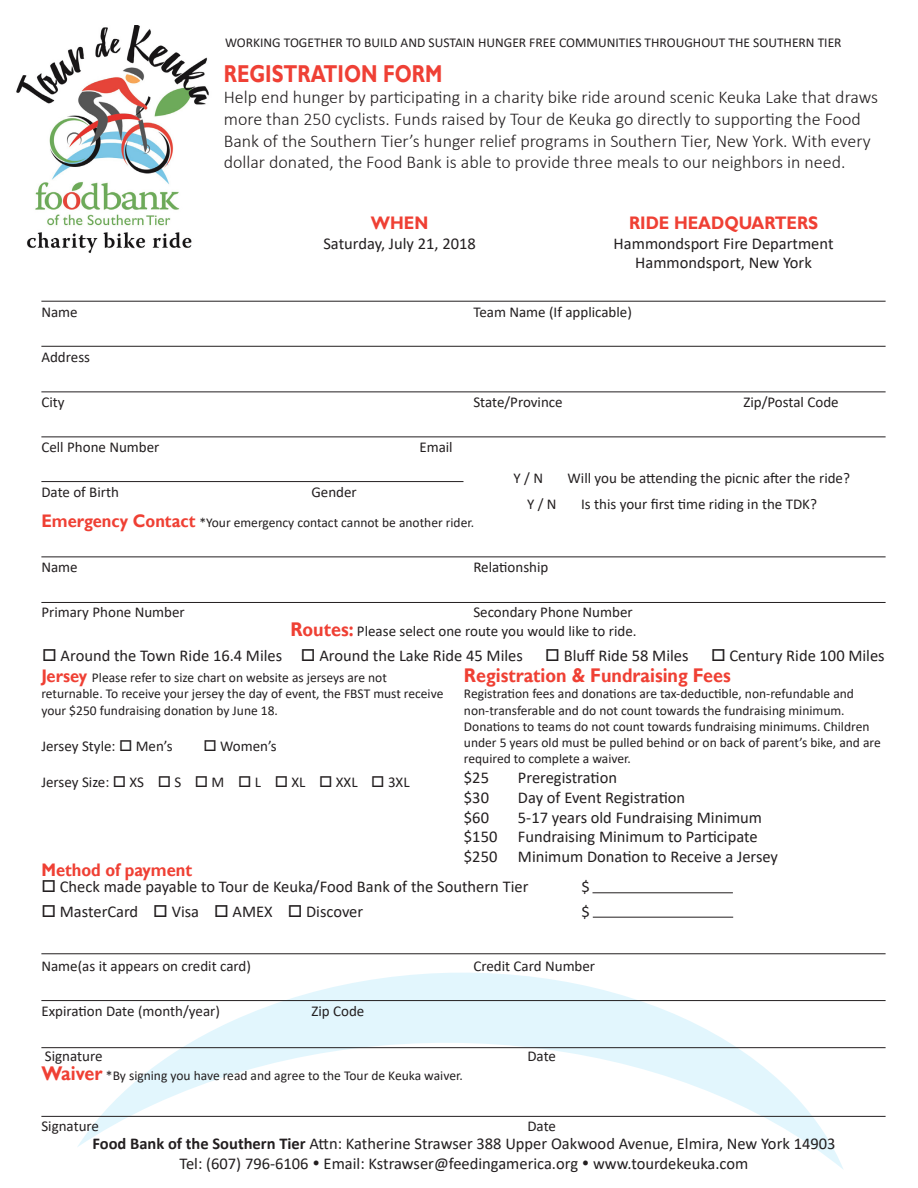
<style>
.page{position:relative;width:918px;height:1188px;background:#fff}
.page>*{position:absolute;margin:0;border:0;box-sizing:border-box;transform-origin:0 0}
.t1{font:700 24.3px "Gill Sans";color:#ef4035;scale:.8 1}
.t2{font:700 19.8px "Gill Sans";color:#ef4034;scale:.91 1}
.t3{font:700 18.15px "Gill Sans";color:#ef4034;scale:.91 1}
.t4{font:300 18px/21.6px "Calibri";color:#231f20}
.t5{font:16.5px "Calibri";color:#231f20}
.t6{font:15px "Calibri";color:#231f20}
.t7{font:13.5px/16.2px "Calibri";color:#231f20}
.s1{font-family:"Gill Sans";font-weight:700;font-size:18.15px;color:#ef4034}
.s2{font-family:"Gill Sans";font-weight:700;font-size:19.8px;color:#ef4034}
.s3{font-weight:700}
</style>
<div class="page">
<svg style="left:77px;top:972px;width:767px;height:197px"></svg>
<img style="left:16px;top:25px;width:193px;height:228px">
<hr style="left:41px;top:953px;width:845px;height:1px;background:#231f20">
<hr style="left:41px;top:1000px;width:845px;height:1px;background:#231f20">
<hr style="left:41px;top:1047px;width:845px;height:1px;background:#231f20">
<hr style="left:592px;top:892px;width:141px;height:1px;background:#231f20">
<hr style="left:593px;top:917px;width:140px;height:1px;background:#231f20">
<hr style="left:41px;top:301px;width:845px;height:1px;background:#231f20">
<hr style="left:41px;top:481px;width:422px;height:1px;background:#231f20">
<hr style="left:41px;top:346px;width:845px;height:1px;background:#231f20">
<hr style="left:41px;top:392px;width:845px;height:1px;background:#231f20">
<hr style="left:41px;top:436px;width:845px;height:1px;background:#231f20">
<hr style="left:41px;top:602px;width:845px;height:1px;background:#231f20">
<hr style="left:41px;top:556px;width:845px;height:1px;background:#231f20">
<hr style="left:41px;top:1116px;width:845px;height:1px;background:#231f20">
<p class="t7" style="left:225px;top:34px;width:618px">WORKING TOGETHER TO BUILD AND SUSTAIN HUNGER FREE COMMUNITIES THROUGHOUT THE SOUTHERN TIER</p>
<p class="t1" style="left:224px;top:59px;width:275px">REGISTRATION FORM</p>
<p class="t4" style="left:224px;top:87px;width:656px">Help end hunger by participating in a charity bike ride around scenic Keuka Lake that draws more than 250 cyclists. Funds raised by Tour de Keuka go directly to supporting the Food Bank of the Southern Tier’s hunger relief programs in Southern Tier, New York. With every dollar donated, the Food Bank is able to provide three meals to our neighbors in need.</p>
<p class="t3" style="left:371px;top:212px;width:65px">WHEN</p>
<p class="t5" style="left:323px;top:232px;width:154px">Saturday, July 21, 2018</p>
<p class="t3" style="left:629px;top:212px;width:209px">RIDE HEADQUARTERS</p>
<p class="t5" style="left:614px;top:232px;width:221px">Hammondsport Fire Department</p>
<p class="t5" style="left:635px;top:251px;width:178px">Hammondsport, New York</p>
<p class="t6" style="left:41px;top:302px;width:38px">Name</p>
<p class="t6" style="left:473px;top:302px;width:160px">Team Name (If applicable)</p>
<p class="t6" style="left:41px;top:347px;width:50px">Address</p>
<p class="t6" style="left:41px;top:392px;width:25px">City</p>
<p class="t6" style="left:473px;top:392px;width:91px">State/Province</p>
<p class="t6" style="left:743px;top:392px;width:97px">Zip/Postal Code</p>
<p class="t6" style="left:41px;top:437px;width:120px">Cell Phone Number</p>
<p class="t6" style="left:419px;top:437px;width:35px">Email</p>
<p class="t6" style="left:41px;top:482px;width:79px">Date of Birth</p>
<p class="t6" style="left:311px;top:482px;width:47px">Gender</p>
<p class="t7" style="left:41px;top:514px;width:434px"><span class="s1">Emergency Contact</span> *Your emergency contact cannot be another rider.</p>
<p class="t6" style="left:41px;top:557px;width:38px">Name</p>
<p class="t6" style="left:473px;top:557px;width:77px">Relationship</p>
<p class="t6" style="left:41px;top:602px;width:145px">Primary Phone Number</p>
<p class="t6" style="left:473px;top:602px;width:161px">Secondary Phone Number</p>
<p class="t6" style="left:514px;top:468px;width:31px">Y / N</p>
<p class="t6" style="left:568px;top:468px;width:284px">Will you be attending the picnic after the ride?</p>
<p class="t6" style="left:527px;top:494px;width:31px">Y / N</p>
<p class="t6" style="left:581px;top:494px;width:237px">Is this your first time riding in the TDK?</p>
<p class="t6" style="left:290px;top:620px;width:348px"><span class="s2">Routes:</span> Please select one route you would like to ride.</p>
<p class="t5" style="left:42px;top:644px;width:482px">□ Around the Town Ride 16.4 Miles □ Around the Lake Ride 45 Miles</p>
<p class="t5" style="left:545px;top:644px;width:145px">□ Bluff Ride 58 Miles</p>
<p class="t5" style="left:711px;top:644px;width:175px">□ Century Ride 100 Miles</p>
<p class="t2" style="left:464px;top:664px;width:295px">Registration &amp; Fundraising Fees</p>
<p class="t7" style="left:464px;top:685px;width:392px">Registration fees and donations are tax-deductible, non-refundable and non-transferable and do not count towards the fundraising minimum.</p>
<p class="t7" style="left:464px;top:718px;width:418px">Donations to teams do not count towards fundraising minimums. Children under 5 years old must be pulled behind or on back of parent’s bike, and are required to complete a waiver.</p>
<p class="t5" style="left:464px;top:766px;width:27px">$25</p>
<p class="t5" style="left:518px;top:766px;width:101px">Preregistration</p>
<p class="t5" style="left:464px;top:786px;width:27px">$30</p>
<p class="t5" style="left:518px;top:786px;width:169px">Day of Event Registration</p>
<p class="t5" style="left:464px;top:806px;width:27px">$60</p>
<p class="t5" style="left:518px;top:806px;width:246px">5-17 years old Fundraising Minimum</p>
<p class="t5" style="left:464px;top:825px;width:295px">$150 Fundraising Minimum to Participate</p>
<p class="t5" style="left:464px;top:845px;width:316px">$250 Minimum Donation to Receive a Jersey</p>
<p class="t7" style="left:41px;top:669px;width:347px"><span class="s1">Jersey</span> Please refer to size chart on website as jerseys are not</p>
<p class="t7" style="left:41px;top:685px;width:403px">returnable. To receive your jersey the day of event, the FBST must receive your $250 fundraising donation by June 18.</p>
<p class="t6" style="left:41px;top:735px;width:133px">Jersey Style: □ Men’s</p>
<p class="t6" style="left:203px;top:735px;width:75px">□ Women’s</p>
<p class="t6" style="left:41px;top:771px;width:370px">Jersey Size: □ XS □ S □ M □ L □ XL □ XXL □ 3XL</p>
<p class="t3" style="left:41px;top:859px;width:167px">Method of payment</p>
<p class="t5" style="left:41px;top:875px;width:489px">□ Check made payable to Tour de Keuka/Food Bank of the Southern Tier</p>
<p class="t5" style="left:581px;top:875px;width:10px">$</p>
<p class="t5" style="left:41px;top:900px;width:323px">□ MasterCard □ Visa □ AMEX □ Discover</p>
<p class="t5" style="left:581px;top:900px;width:10px">$</p>
<p class="t6" style="left:41px;top:956px;width:211px">Name(as it appears on credit card)</p>
<p class="t6" style="left:473px;top:956px;width:123px">Credit Card Number</p>
<p class="t6" style="left:41px;top:1001px;width:180px">Expiration Date (month/year)</p>
<p class="t6" style="left:311px;top:1001px;width:54px">Zip Code</p>
<p class="t6" style="left:45px;top:1046px;width:59px">Signature</p>
<p class="t6" style="left:527px;top:1046px;width:30px">Date</p>
<p class="t7" style="left:41px;top:1068px;width:423px"><span class="s2">Waiver</span> *By signing you have read and agree to the Tour de Keuka waiver.</p>
<p class="t6" style="left:41px;top:1116px;width:59px">Signature</p>
<p class="t6" style="left:527px;top:1116px;width:30px">Date</p>
<p class="t5" style="left:92px;top:1132px;width:745px"><span class="s3">Food Bank of the Southern Tier</span> Attn: Katherine Strawser 388 Upper Oakwood Avenue, Elmira, New York 14903</p>
<p class="t5" style="left:180px;top:1152px;width:570px">Tel: (607) 796-6106 • Email: Kstrawser@feedingamerica.org • www.tourdekeuka.com</p>
</div>
